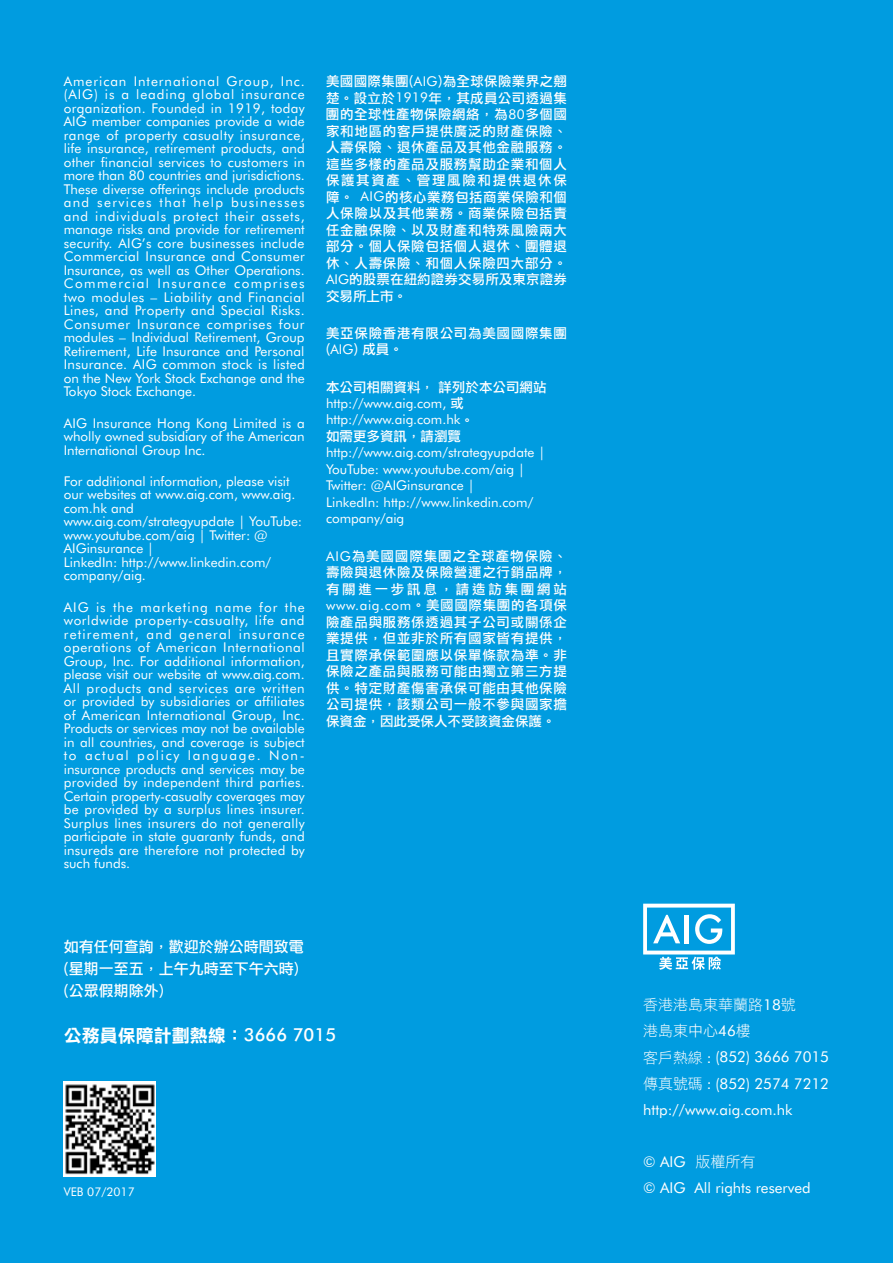
<style>
.page{position:relative;width:893px;height:1263px;background:#009ce0}
.page>*{position:absolute;margin:0;border:0;box-sizing:border-box;transform-origin:0 0}
.t1{font:18px "DF Li Hei Std W7";color:#fff}
.t2{font:15px/26.1px "AIG Futura";color:#fff;text-align:justify}
.t3{font:15px/21.6px "DF Li Hei Std W5";color:#fff}
.t4{font:15px/26.1px "DF Li Hei Std W3";color:#fff}
.t5{font:13.5px/13.5px "AIG Futura";color:#fff;text-align:justify}
.t6{font:13.5px/16.5px "DF Li Hei Std W5";letter-spacing:.055em;color:#fff;text-align:justify}
.t7{font:13.5px "DF Li Hei Std W5";color:#fff}
.t8{font:13.5px "AIG Futura";letter-spacing:.05em;color:#fff}
.t9{font:12px "AIG Futura";color:#fff}
.s1{font-family:"AIG Futura"}
.s2{font-family:"DF Li Hei Std W5"}
.s3{font-family:"AIG Futura";font-weight:500}
.s4{font-family:"DF Li Hei Std W3"}
</style>
<div class="page">
<img style="left:64px;top:1081px;width:91px;height:96px">
<svg style="left:643px;top:904px;width:92px;height:66px"></svg>
<p class="t5" style="left:64px;top:74px;width:243px">American International Group, Inc. (AIG) is a leading global insurance organization. Founded in 1919, today AIG member companies provide a wide range of property casualty insurance, life insurance, retirement products, and other financial services to customers in more than 80 countries and jurisdictions.<br>These diverse offerings include products and services that help businesses and individuals protect their assets, manage risks and provide for retirement security. AIG’s core businesses include Commercial Insurance and Consumer Insurance, as well as Other Operations.<br>Commercial Insurance comprises two modules – Liability and Financial Lines, and Property and Special Risks.<br>Consumer Insurance comprises four modules – Individual Retirement, Group Retirement, Life Insurance and Personal Insurance. AIG common stock is listed on the New York Stock Exchange and the Tokyo Stock Exchange.</p>
<p class="t5" style="left:64px;top:416px;width:243px">AIG Insurance Hong Kong Limited is a wholly owned subsidiary of the American International Group Inc.</p>
<p class="t5" style="left:64px;top:474px;width:240px;text-align:left">For additional information, please visit our websites at www.aig.com, www.aig. com.hk and www.aig.com/strategyupdate | YouTube: www.youtube.com/aig | Twitter: @<br>AIGinsurance |<br>LinkedIn: http://www.linkedin.com/ company/aig.</p>
<p class="t5" style="left:64px;top:600px;width:243px">AIG is the marketing name for the worldwide property-casualty, life and retirement, and general insurance operations of American International Group, Inc. For additional information, please visit our website at www.aig.com.<br>All products and services are written or provided by subsidiaries or affiliates of American International Group, Inc.<br>Products or services may not be available in all countries, and coverage is subject to actual policy language. Non&shy;insurance products and services may be provided by independent third parties.<br>Certain property-casualty coverages may be provided by a surplus lines insurer.<br>Surplus lines insurers do not generally participate in state guaranty funds, and insureds are therefore not protected by such funds.</p>
<p class="t6" style="left:326px;top:73px;width:242px">美國國際集團(<span class="s1">AIG</span>)為全球保險業界之翹楚。設立於<span class="s1">1919</span>年，其成員公司透過集團的全球性產物保險網絡，為<span class="s1">80</span>多個國家和地區的客戶提供廣泛的財產保險、人壽保險、退休產品及其他金融服務。這些多樣的產品及服務幫助企業和個人保護其資產、管理風險和提供退休保障。 <span class="s1">AIG</span>的核心業務包括商業保險和個人保險以及其他業務。商業保險包括責任金融保險、以及財產和特殊風險兩大部分。個人保險包括個人退休、團體退休、人壽保險、和個人保險四大部分。<span class="s1">AIG</span>的股票在紐約證券交易所及東京證券交易所上市。</p>
<p class="t6" style="left:326px;top:324px;width:242px">美亞保險香港有限公司為美國國際集團(<span class="s1">AIG</span>) 成員。</p>
<p class="t7" style="left:326px;top:379px;width:222px">本公司相關資料， 詳列於本公司網站</p>
<p class="t5" style="left:326px;top:395px;width:150px;line-height:16.5px">http://www.aig.com, <span class="s2">或</span>http://www.aig.com.hk<span class="s2">。</span></p>
<p class="t7" style="left:326px;top:429px;width:136px">如需更多資訊，請瀏覽</p>
<p class="t5" style="left:326px;top:444px;width:221px;line-height:16.5px;text-align:left">http://www.aig.com/strategyupdate |<br>YouTube: www.youtube.com/aig |<br>Twitter: @AIGinsurance |<br>LinkedIn: http://www.linkedin.com/ company/aig</p>
<p class="t6" style="left:326px;top:547px;width:243px"><span class="s1">AIG</span>為美國國際集團之全球產物保險、壽險與退休險及保險營運之行銷品牌，有關進一步訊息，請造訪集團網站</p>
<p class="t8" style="left:326px;top:597px;width:242px">www.aig.com<span class="s2">。美國國際集團的各項保</span></p>
<p class="t6" style="left:326px;top:613px;width:242px">險產品與服務係透過其子公司或關係企業提供，但並非於所有國家皆有提供，且實際承保範圍應以保單條款為準。非保險之產品與服務可能由獨立第三方提供。特定財產傷害承保可能由其他保險公司提供，該類公司一般不參與國家擔保資金，因此受保人不受該資金保護。</p>
<p class="t3" style="left:64px;top:936px;width:241px">如有任何查詢，歡迎於辦公時間致電(星期一至五，上午九時至下午六時) (公眾假期除外)</p>
<h1 class="t1" style="left:64px;top:1025px;width:274px">公務員保障計劃熱線：<span class="s3">3666 7015</span></h1>
<p class="t4" style="left:643px;top:992px;width:154px">香港港島東華蘭路<span class="s1">18</span>號港島東中心<span class="s1">46</span>樓</p>
<p class="t2" style="left:643px;top:1044px;width:187px"><span class="s4">客戶熱線 :</span> (852) 3666 7015<span class="s4">傳真號碼 :</span> (852) 2574 7212 http://www.aig.com.hk</p>
<p class="t2" style="left:643px;top:1148px;width:114px">© AIG <span class="s4">版權所有</span></p>
<p class="t9" style="left:64px;top:1184px;width:72px">VEB 07/2017</p>
<p class="t2" style="left:643px;top:1174px;width:169px">© AIG All rights reserved</p>
</div>
